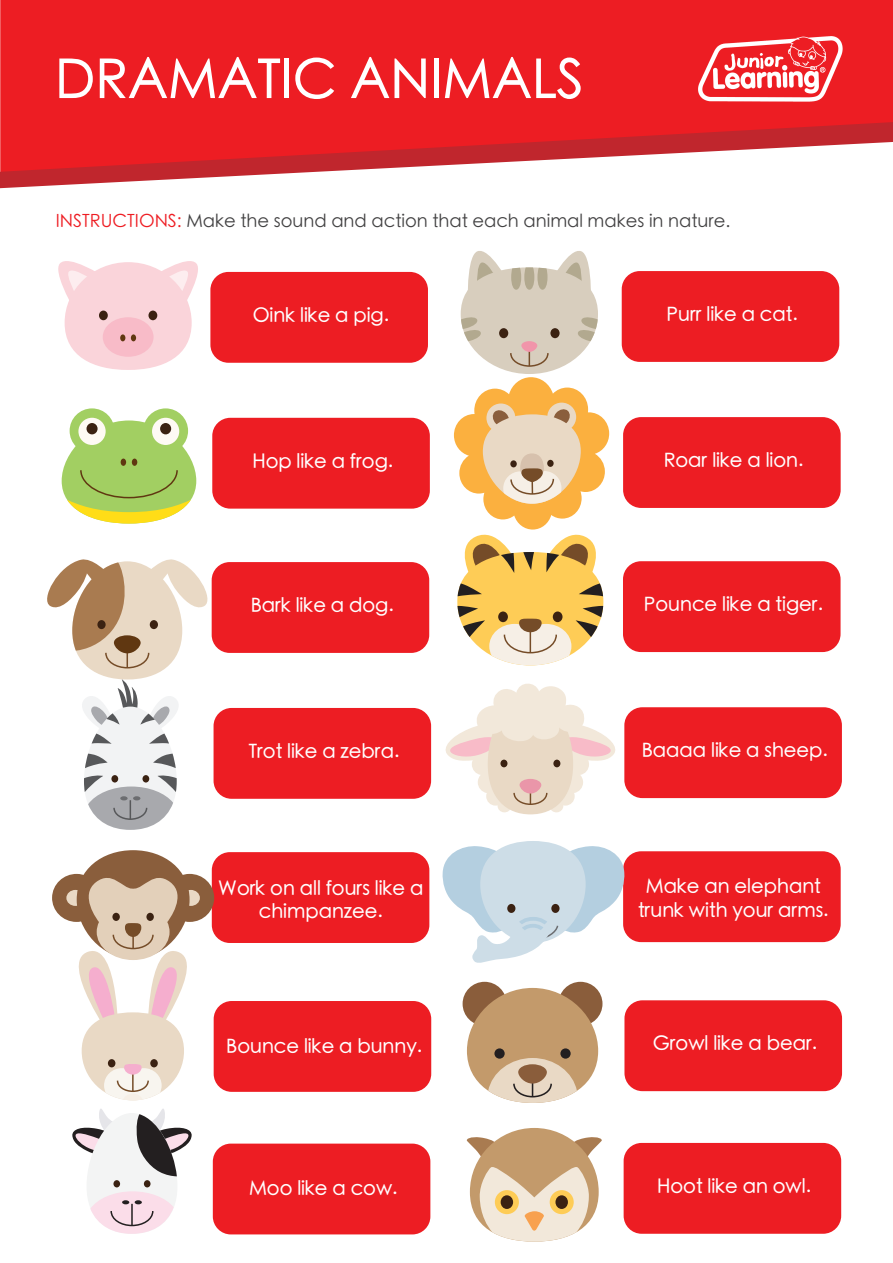
<style>
.page{position:relative;width:893px;height:1263px;background:#fff}
.page>*{position:absolute;margin:0;border:0;box-sizing:border-box;transform-origin:0 0}
.t1{font:500 54px "ST Heiti SC";color:#fff}
.t2{font:500 19.5px/23.4px "ST Heiti SC";color:#fff;text-align:center}
.t3{font:300 18px "ST Heiti SC";color:#424142}
.s1{color:#ee1d23}
</style>
<div class="page">
<div style="left:0;top:0;width:893px;height:122px;background:#ed1d23"></div>
<img style="left:698px;top:36px;width:144px;height:66px">
<svg style="left:0;top:122px;width:893px;height:66px"></svg>
<div style="left:210px;top:272px;width:218px;height:91px;background:#ed1d23;border-radius:18px"></div>
<div style="left:212px;top:418px;width:218px;height:91px;background:#ed1d23;border-radius:18px"></div>
<svg style="left:58px;top:261px;width:140px;height:109px"></svg>
<div style="left:622px;top:271px;width:217px;height:91px;background:#ed1d23;border-radius:18px"></div>
<svg style="left:62px;top:420px;width:134px;height:103px"></svg>
<div style="left:70px;top:408px;width:44px;height:45px;background:#a2cf62;border-radius:50%"></div>
<div style="left:143px;top:408px;width:45px;height:45px;background:#a2cf62;border-radius:50%"></div>
<div style="left:78px;top:418px;width:28px;height:27px;background:#fefaf4;border-radius:50%"></div>
<div style="left:152px;top:418px;width:27px;height:27px;background:#fefaf4;border-radius:50%"></div>
<div style="left:87px;top:423px;width:11px;height:11px;background:#3b2212;border-radius:50%"></div>
<div style="left:160px;top:423px;width:11px;height:11px;background:#3b2212;border-radius:50%"></div>
<div style="left:623px;top:417px;width:218px;height:91px;background:#ed1d23;border-radius:18px"></div>
<div style="left:212px;top:562px;width:217px;height:91px;background:#ed1d23;border-radius:18px"></div>
<div style="left:214px;top:708px;width:217px;height:91px;background:#ed1d23;border-radius:18px"></div>
<div style="left:623px;top:561px;width:217px;height:91px;background:#ed1d23;border-radius:18px"></div>
<div style="left:624px;top:707px;width:218px;height:91px;background:#ed1d23;border-radius:18px"></div>
<svg style="left:454px;top:251px;width:155px;height:414px"></svg>
<svg style="left:445px;top:683px;width:170px;height:131px"></svg>
<div style="left:500px;top:760px;width:7px;height:7px;background:#3b2212;border-radius:50%"></div>
<div style="left:553px;top:760px;width:7px;height:7px;background:#3b2212;border-radius:50%"></div>
<svg style="left:47px;top:559px;width:168px;height:271px"></svg>
<div style="left:212px;top:852px;width:217px;height:91px;background:#ed1d23;border-radius:18px"></div>
<div style="left:214px;top:1001px;width:217px;height:91px;background:#ed1d23;border-radius:18px"></div>
<div style="left:623px;top:851px;width:218px;height:91px;background:#ed1d23;border-radius:18px"></div>
<div style="left:624px;top:1000px;width:218px;height:91px;background:#ed1d23;border-radius:18px"></div>
<div style="left:165px;top:874px;width:49px;height:48px;background:#8a5e3c;border-radius:50%"></div>
<div style="left:52px;top:874px;width:49px;height:48px;background:#8a5e3c;border-radius:50%"></div>
<svg style="left:442px;top:841px;width:183px;height:122px"></svg>
<div style="left:463px;top:982px;width:44px;height:44px;background:#8a5d3b;border-radius:50%"></div>
<div style="left:558px;top:982px;width:44px;height:44px;background:#8a5d3b;border-radius:50%"></div>
<svg style="left:467px;top:988px;width:131px;height:115px"></svg>
<svg style="left:57px;top:850px;width:152px;height:384px"></svg>
<div style="left:213px;top:1143px;width:217px;height:91px;background:#ed1d23;border-radius:18px"></div>
<div style="left:624px;top:1143px;width:217px;height:91px;background:#ed1d23;border-radius:18px"></div>
<svg style="left:466px;top:1128px;width:136px;height:113px"></svg>
<h1 class="t1" style="left:55px;top:52px;width:530px">DRAMATIC ANIMALS</h1>
<p class="t3" style="left:56px;top:206px;width:676px"><span class="s1">INSTRUCTIONS:</span> Make the sound and action that each animal makes in nature.</p>
<p class="t2" style="left:253px;top:304px;width:138px">Oink like a pig.</p>
<p class="t2" style="left:667px;top:303px;width:133px">Purr like a cat.</p>
<p class="t2" style="left:252px;top:450px;width:142px">Hop like a frog.</p>
<p class="t2" style="left:664px;top:449px;width:141px">Roar like a lion.</p>
<p class="t2" style="left:251px;top:594px;width:145px">Bark like a dog.</p>
<p class="t2" style="left:644px;top:593px;width:181px">Pounce like a tiger.</p>
<p class="t2" style="left:249px;top:740px;width:152px">Trot like a zebra.</p>
<p class="t2" style="left:642px;top:739px;width:188px">Baaaa like a sheep.</p>
<p class="t2" style="left:218px;top:877px;width:207px">Work on all fours like a chimpanzee.</p>
<p class="t2" style="left:638px;top:875px;width:192px">Make an elephant trunk with your arms.</p>
<p class="t2" style="left:226px;top:1034px;width:198px">Bounce like a bunny.</p>
<p class="t2" style="left:653px;top:1032px;width:166px">Growl like a bear.</p>
<p class="t2" style="left:249px;top:1177px;width:150px">Moo like a cow.</p>
<p class="t2" style="left:657px;top:1175px;width:155px">Hoot like an owl.</p>
</div>
